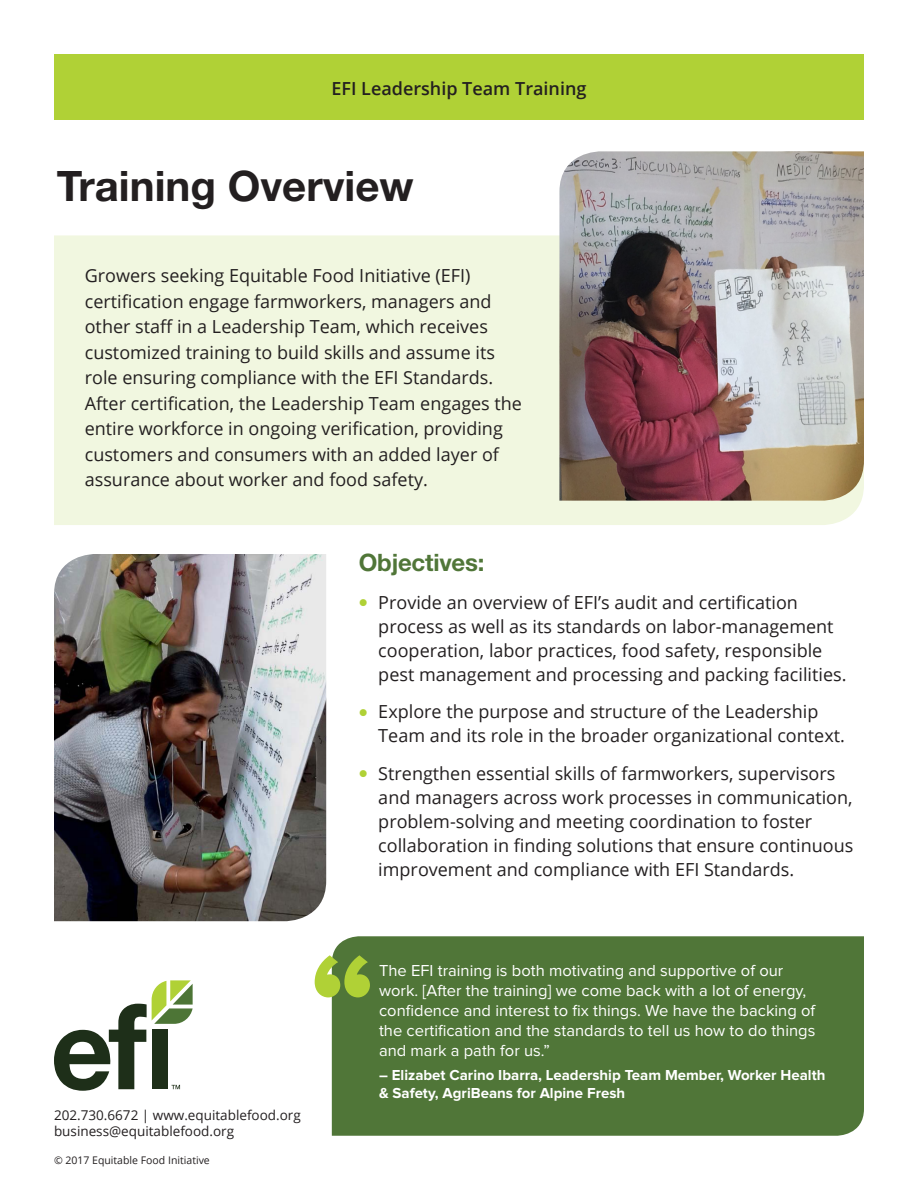
<style>
.page{position:relative;width:918px;height:1188px;background:#fff}
.page>*{position:absolute;margin:0;border:0;box-sizing:border-box;transform-origin:0 0}
.t1{font:132px "Proxima Nova Extrabld";color:#b0d136}
.t2{font:700 42px "Helvetica Neue LT Std";color:#231f20}
.t3{font:700 24px "Helvetica Neue LT Std";letter-spacing:-.01em;color:#507638}
.t4{font:18px/24px "Open Sans";color:#231f20}
.t5{font:600 18px "Open Sans";color:#231f20}
.t6{font:16.5px/19.8px "Proxima Nova";color:#fff}
.t7{font:700 15px/18px "Proxima Nova";color:#fff}
.t8{font:13.5px "Open Sans";color:#231f20}
.t9{font:10.5px "Open Sans";color:#231f20}
.s1{color:#b0d136}
</style>
<div class="page">
<div style="left:54px;top:235px;width:807px;height:290px;background:#f1f7e0"></div>
<div style="left:332px;top:936px;width:532px;height:200px;background:#507638"></div>
<svg style="left:54px;top:980px;width:139px;height:111px"></svg>
<img style="left:559px;top:151px;width:305px;height:350px">
<div style="left:54px;top:54px;width:810px;height:65px;background:#b0d136"></div>
<img style="left:54px;top:554px;width:272px;height:367px">
<p class="t5" style="left:332px;top:76px;width:256px">EFI Leadership Team Training</p>
<p class="t2" style="left:57px;top:160px;width:358px">Training Overview</p>
<p class="t4" style="left:85px;top:262px;width:439px;line-height:25.5px">Growers seeking Equitable Food Initiative (EFI) certification engage farmworkers, managers and other staff in a Leadership Team, which receives customized training to build skills and assume its role ensuring compliance with the EFI Standards.<br>After certification, the Leadership Team engages the entire workforce in ongoing verification, providing customers and consumers with an added layer of assurance about worker and food safety.</p>
<p class="t3" style="left:359px;top:548px;width:127px">Objectives:</p>
<p class="t4" style="left:378px;top:590px;width:470px;text-indent:-20px"><span class="s1">●</span> Provide an overview of EFI’s audit and certification process as well as its standards on labor-management cooperation, labor practices, food safety, responsible pest management and processing and packing facilities.</p>
<p class="t4" style="left:378px;top:699px;width:468px;text-indent:-20px"><span class="s1">●</span> Explore the purpose and structure of the Leadership<br>Team and its role in the broader organizational context.</p>
<p class="t4" style="left:378px;top:761px;width:477px;text-indent:-20px"><span class="s1">●</span> Strengthen essential skills of farmworkers, supervisors and managers across work processes in communication, problem-solving and meeting coordination to foster collaboration in finding solutions that ensure continuous improvement and compliance with EFI Standards.</p>
<p class="t8" style="left:54px;top:1106px;width:248px">202.730.6672 | www.equitablefood.org</p>
<p class="t8" style="left:54px;top:1122px;width:182px">business@equitablefood.org</p>
<p class="t9" style="left:54px;top:1153px;width:157px">© 2017 Equitable Food Initiative</p>
<p class="t1" style="left:310px;top:941px;width:67px">“</p>
<p class="t6" style="left:379px;top:962px;width:438px">The EFI training is both motivating and supportive of our work. [After the training] we come back with a lot of energy, confidence and interest to fix things. We have the backing of the certification and the standards to tell us how to do things and mark a path for us.”</p>
<p class="t7" style="left:379px;top:1067px;width:448px">– Elizabet Carino Ibarra, Leadership Team Member, Worker Health &amp; Safety, AgriBeans for Alpine Fresh</p>
</div>
